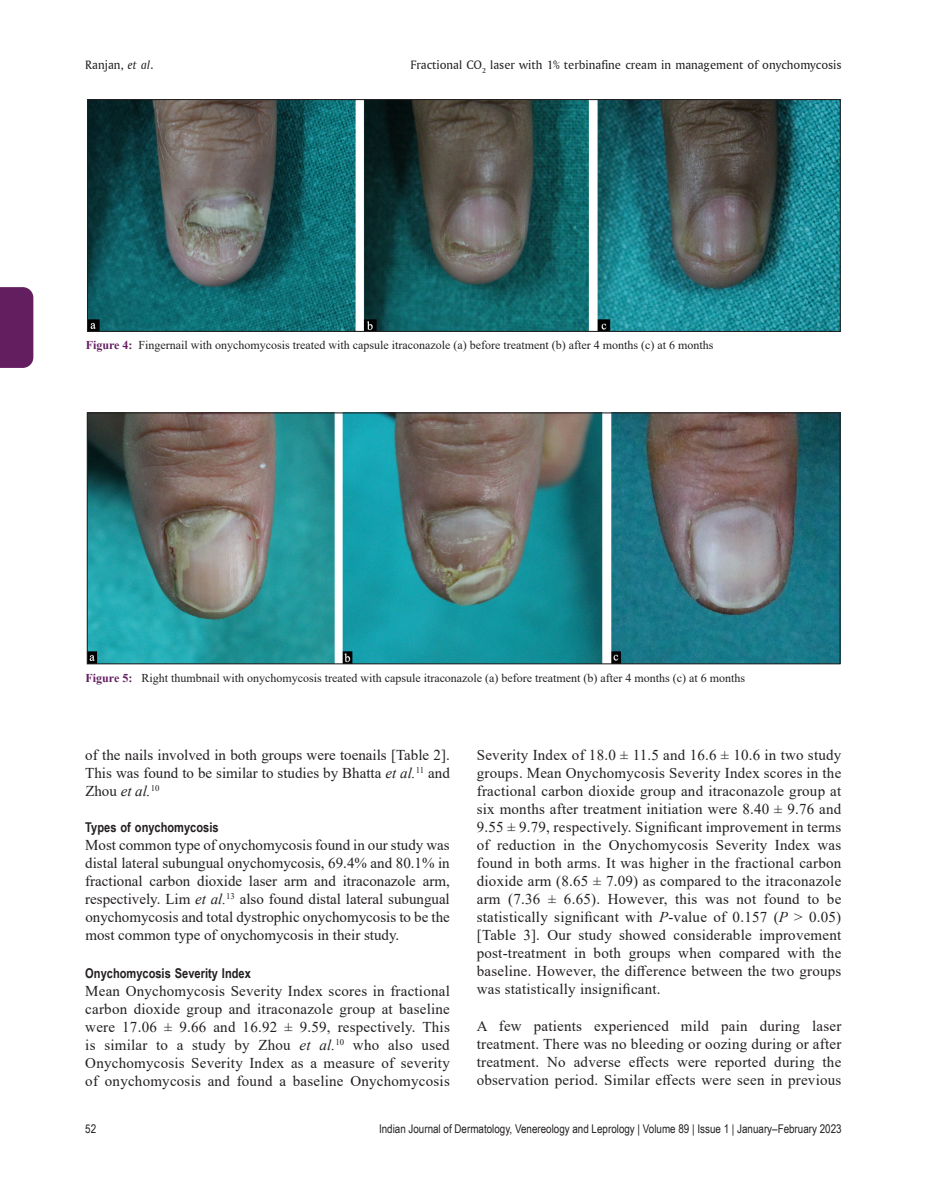
<style>
.page{position:relative;width:927px;height:1197px;background:#fff}
.page>*{position:absolute;margin:0;border:0;box-sizing:border-box;transform-origin:0 0}
.t1{font:15px/18px "Times New Roman";letter-spacing:.015em;color:#231f20;text-align:justify}
.t2{font:700 13.5px "Arial Narrow";color:#231f20}
.t3{font:12.75px "Amerigo BT Roman A";color:#231f20}
.t4{font:12px "Times New Roman";color:#231f20}
.t5{font:12px "Arial Narrow";color:#231f20}
.s1{font-family:"Amerigo BT Italic A"}
.s2{font-weight:700;color:#631e60}
.s3{font-style:italic}
</style>
<div class="page">
<img style="left:89px;top:101px;width:750px;height:229px">
<div style="left:87px;top:99px;width:754px;height:233px;border:1px solid #231f20"></div>
<img style="left:89px;top:414px;width:750px;height:248px">
<div style="left:87px;top:412px;width:754px;height:252px;border:1px solid #231f20"></div>
<div style="left:0;top:287px;width:33px;height:81px;background:#631e60"></div>
<p class="t3" style="left:85px;top:57px;width:69px">Ranjan, <span class="s1">et al</span>.</p>
<p class="t3" style="left:411px;top:57px;width:433px">Fractional CO<sub>2</sub> laser with 1% terbinafine cream in management of onychomycosis</p>
<p class="t4" style="left:86px;top:336px;width:629px"><span class="s2">Figure 4:</span> Fingernail with onychomycosis treated with capsule itraconazole (a) before treatment (b) after 4 months (c) at 6 months</p>
<p class="t4" style="left:86px;top:669px;width:661px"><span class="s2">Figure 5:</span> Right thumbnail with onychomycosis treated with capsule itraconazole (a) before treatment (b) after 4 months (c) at 6 months</p>
<p class="t1" style="left:85px;top:746px;width:366px">of the nails involved in both groups were toenails [Table 2].<br>This was found to be similar to studies by Bhatta <span class="s3">et al.</span><sup>11</sup> and Zhou <span class="s3">et al.</span><sup>10</sup></p>
<p class="t2" style="left:85px;top:817px;width:135px">Types of onychomycosis</p>
<p class="t1" style="left:85px;top:836px;width:366px">Most common type of onychomycosis found in our study was distal lateral subungual onychomycosis, 69.4% and 80.1% in fractional carbon dioxide laser arm and itraconazole arm, respectively. Lim <span class="s3">et al.</span><sup>13</sup> also found distal lateral subungual onychomycosis and total dystrophic onychomycosis to be the most common type of onychomycosis in their study.</p>
<p class="t2" style="left:85px;top:963px;width:167px">Onychomycosis Severity Index</p>
<p class="t1" style="left:85px;top:981px;width:366px">Mean Onychomycosis Severity Index scores in fractional carbon dioxide group and itraconazole group at baseline were 17.06 ± 9.66 and 16.92 ± 9.59, respectively. This is similar to a study by Zhou <span class="s3">et al.</span><sup>10</sup> who also used Onychomycosis Severity Index as a measure of severity of onychomycosis and found a baseline Onychomycosis</p>
<p class="t1" style="left:477px;top:746px;width:366px">Severity Index of 18.0 ± 11.5 and 16.6 ± 10.6 in two study groups. Mean Onychomycosis Severity Index scores in the fractional carbon dioxide group and itraconazole group at six months after treatment initiation were 8.40 ± 9.76 and 9.55 ± 9.79, respectively. Significant improvement in terms of reduction in the Onychomycosis Severity Index was found in both arms. It was higher in the fractional carbon dioxide arm (8.65 ± 7.09) as compared to the itraconazole arm (7.36 ± 6.65). However, this was not found to be statistically significant with <span class="s3">P</span>-value of 0.157 (<span class="s3">P</span> &gt; 0.05) [Table 3]. Our study showed considerable improvement post-treatment in both groups when compared with the baseline. However, the difference between the two groups was statistically insignificant.</p>
<p class="t1" style="left:477px;top:1017px;width:366px">A few patients experienced mild pain during laser treatment. There was no bleeding or oozing during or after treatment. No adverse effects were reported during the observation period. Similar effects were seen in previous</p>
<p class="t5" style="left:85px;top:1120px;width:12px">52</p>
<p class="t5" style="left:379px;top:1120px;width:464px">Indian Journal of Dermatology, Venereology and Leprology | Volume 89 | Issue 1 | January–February 2023</p>
</div>
